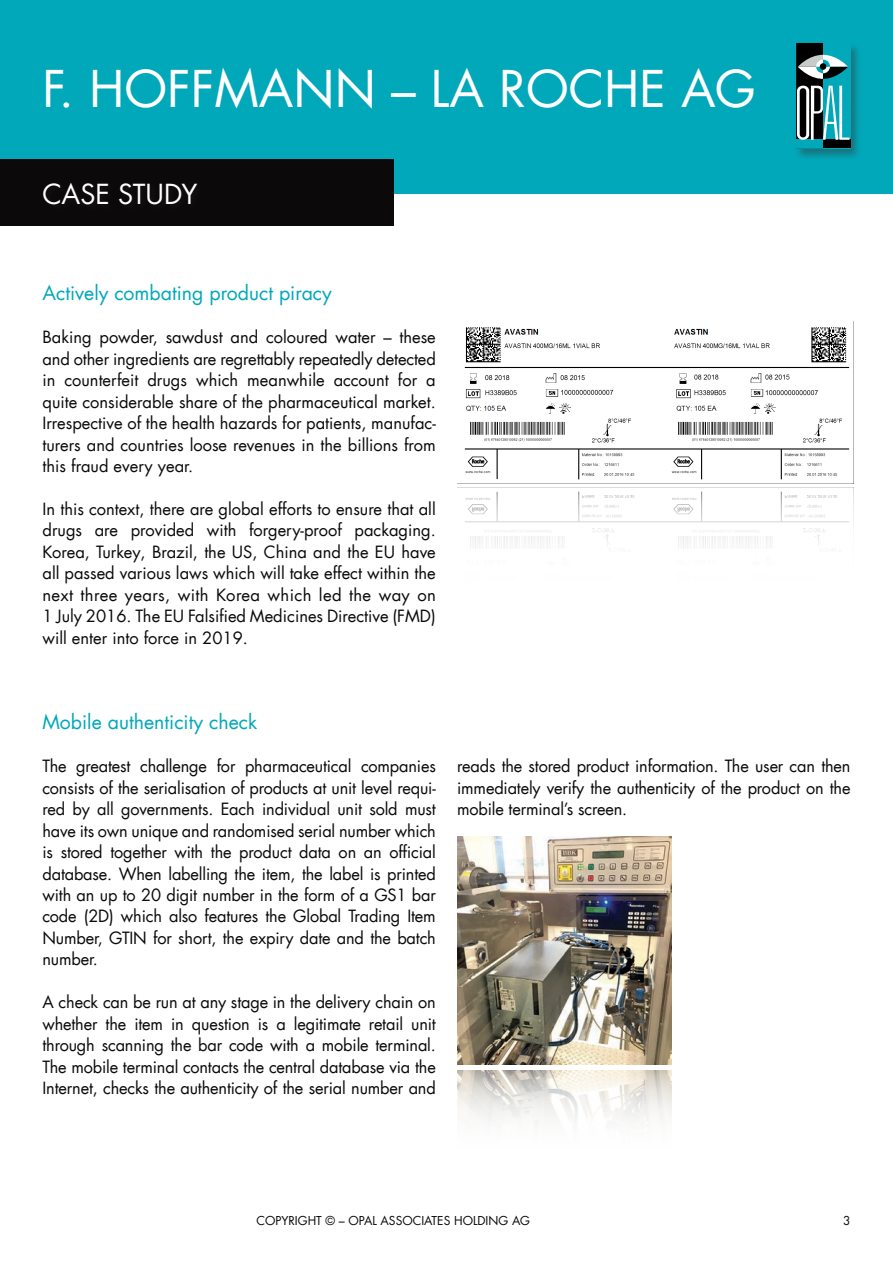
<style>
.page{position:relative;width:893px;height:1263px;background:#fff}
.page>*{position:absolute;margin:0;border:0;box-sizing:border-box;transform-origin:0 0}
.t1{font:49.5px "Futura Com";color:#fff}
.t2{font:27px "Futura Com";color:#fff}
.t3{font:19.5px "Futura Com";color:#00a8b9}
.t4{font:16.5px/21.5px "Futura Com";letter-spacing:-.01em;color:#0b0909;text-align:justify}
.t5{font:12px "Futura Com";color:#0b0909}
</style>
<div class="page">
<div style="left:0;top:0;width:893px;height:193px;background:#00a8b9"></div>
<div style="left:0;top:159px;width:394px;height:67px;background:#0b0909"></div>
<img style="left:796px;top:42px;width:62px;height:115px">
<div style="left:796px;top:43px;width:54px;height:105px;background:#00a8b9"></div>
<div style="left:796px;top:43px;width:27px;height:105px;background:#000001"></div>
<div style="left:796px;top:140px;width:27px;height:8px;background:#00a8b9"></div>
<div style="left:823px;top:140px;width:27px;height:8px;background:#000001"></div>
<svg style="left:797px;top:55px;width:52px;height:85px"></svg>
<div style="left:820px;top:63px;width:6px;height:7px;background:#000001;border-radius:50%"></div>
<img style="left:464px;top:322px;width:390px;height:161px">
<img style="left:457px;top:487px;width:397px;height:61px">
<img style="left:457px;top:837px;width:215px;height:227px">
<img style="left:457px;top:1070px;width:215px;height:52px">
<h1 class="t1" style="left:43px;top:55px;width:715px">F. HOFFMANN – LA ROCHE AG</h1>
<h2 class="t2" style="left:43px;top:175px;width:157px">CASE STUDY</h2>
<p class="t3" style="left:43px;top:280px;width:291px">Actively combating product piracy</p>
<p class="t4" style="left:43px;top:326px;width:395px">Baking powder, sawdust and coloured water – these and other ingredients are regrettably repeatedly detected in counterfeit drugs which meanwhile account for a quite considerable share of the pharmaceutical market.<br>Irrespective of the health hazards for patients, manufac&shy;turers and countries loose revenues in the billions from this fraud every year.</p>
<p class="t4" style="left:43px;top:498px;width:395px">In this context, there are global efforts to ensure that all drugs are provided with forgery-proof packaging.<br>Korea, Turkey, Brazil, the US, China and the EU have all passed various laws which will take effect within the next three years, with Korea which led the way on 1 July 2016. The EU Falsified Medicines Directive (FMD) will enter into force in 2019.</p>
<p class="t3" style="left:43px;top:709px;width:216px">Mobile authenticity check</p>
<p class="t4" style="left:43px;top:755px;width:395px">The greatest challenge for pharmaceutical companies consists of the serialisation of products at unit level requi&shy;red by all governments. Each individual unit sold must have its own unique and randomised serial number which is stored together with the product data on an official database. When labelling the item, the label is printed with an up to 20 digit number in the form of a GS1 bar code (2D) which also features the Global Trading Item Number, GTIN for short, the expiry date and the batch number.</p>
<p class="t4" style="left:43px;top:991px;width:395px">A check can be run at any stage in the delivery chain on whether the item in question is a legitimate retail unit through scanning the bar code with a mobile terminal.<br>The mobile terminal contacts the central database via the Internet, checks the authenticity of the serial number and</p>
<p class="t4" style="left:457px;top:755px;width:395px">reads the stored product information. The user can then immediately verify the authenticity of the product on the mobile terminal’s screen.</p>
<p class="t5" style="left:257px;top:1213px;width:275px">COPYRIGHT © – OPAL ASSOCIATES HOLDING AG</p>
<p class="t5" style="left:843px;top:1212px;width:9px">3</p>
</div>
